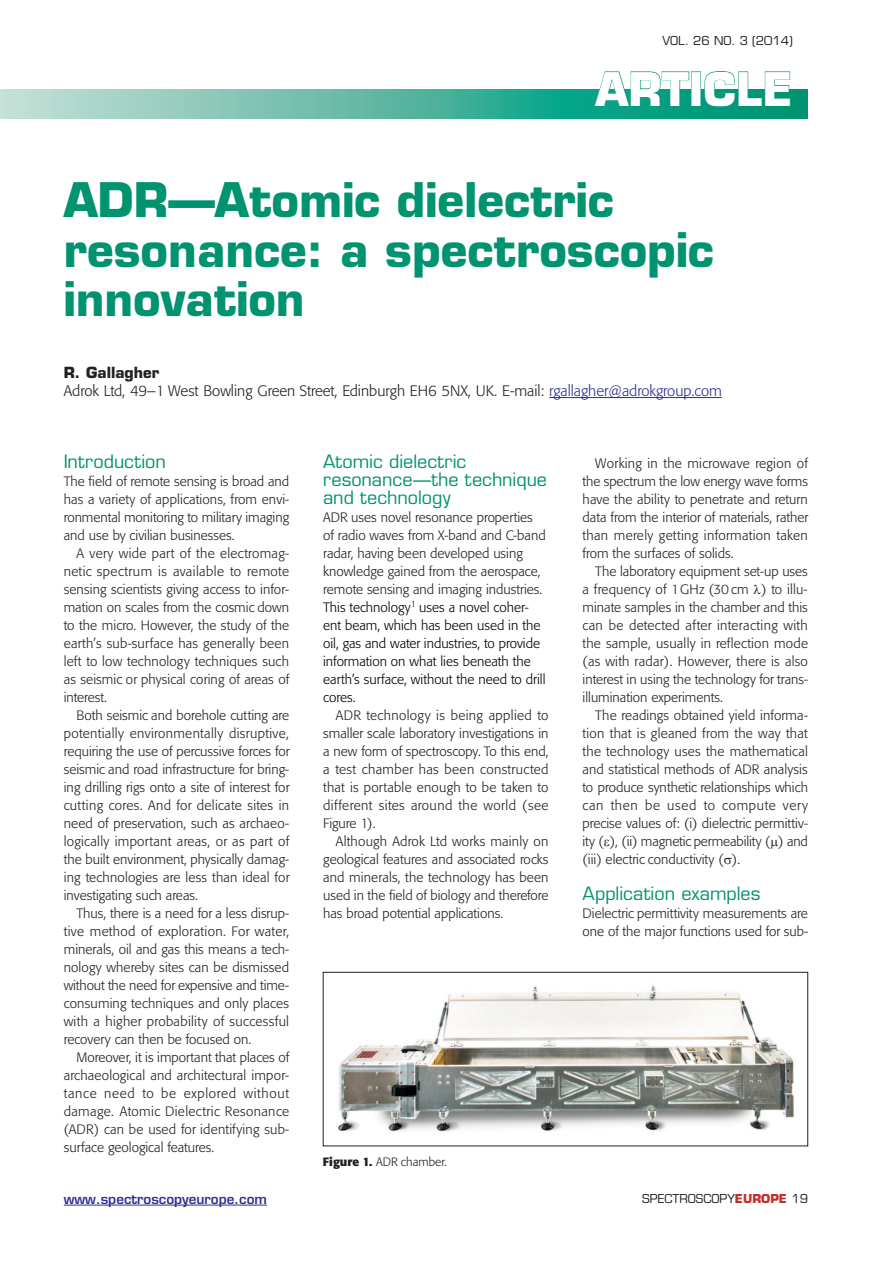
<style>
.page{position:relative;width:893px;height:1263px;background:#fff}
.page>*{position:absolute;margin:0;border:0;box-sizing:border-box;transform-origin:0 0}
.Article_title{font:700 46.5px/49.5px "Eurostile";color:#009370}
.t1{font:700 45px "Eurostile";color:#fff}
.Article_A_Head{font:18px/18px "Eurostile";color:#009370}
.Article_address{font:300 15px "Formata BQ";color:#231f20}
.Article_Author{font:700 15px "Eurostile";color:#231f20}
.Body_indent{font:300 13.5px/18px "Formata BQ";color:#231f20;text-align:justify}
.Body_copy{font:300 13.5px/18px "Formata BQ";color:#000}
.Body_copy-2{font:300 13.5px/18px "Formata BQ";color:#231f20;text-align:justify}
.t2{font:600 13.5px "Eurostile";color:#2e3092}
.t3{font:12px "Eurostile";color:#231f20}
.Article_caption{font:300 12px "Formata BQ";color:#231f20}
.s1{color:#2e3092}
.s2{color:#231f20}
.s3{font-weight:700}
.s4{font-weight:700;color:#c02f2c}
</style>
<div class="page">
<svg style="left:0;top:89px;width:808px;height:29px"></svg>
<svg style="left:594px;top:71px;width:95px;height:35px"></svg>
<div style="left:691px;top:72px;width:10px;height:34px;border:1px solid #009370"></div>
<svg style="left:704px;top:71px;width:87px;height:36px"></svg>
<hr style="left:64px;top:1205px;width:203px;height:1px;background:#2e3092">
<hr style="left:549px;top:397px;width:173px;height:1px;background:#2e3092">
<img style="left:338px;top:984px;width:456px;height:148px">
<div style="left:323px;top:972px;width:485px;height:174px;border:1px solid #231f20"></div>
<p class="t3" style="left:662px;top:33px;width:132px">VOL. 26 NO. 3 (2014)</p>
<h2 class="t1" style="left:596px;top:61px;width:199px">ARTICLE</h2>
<p class="Article_title" style="left:64px;top:175px;width:652px">ADR—Atomic dielectric resonance: a spectroscopic innovation</p>
<p class="Article_Author" style="left:64px;top:363px;width:97px">R. Gallagher</p>
<p class="Article_address" style="left:64px;top:382px;width:660px">Adrok Ltd, 49–1 West Bowling Green Street, Edinburgh EH6 5NX, UK. E-mail: <span class="s1">rgallagher@adrokgroup.com</span></p>
<p class="Article_A_Head" style="left:64px;top:453px;width:104px">Introduction</p>
<p class="Body_copy-2" style="left:64px;top:472px;width:227px">The field of remote sensing is broad and has a variety of applications, from envi&shy;ronmental monitoring to military imaging and use by civilian businesses.</p>
<p class="Body_indent" style="left:64px;top:544px;width:227px;text-indent:13px">A very wide part of the electromag&shy;netic spectrum is available to remote sensing scientists giving access to infor&shy;mation on scales from the cosmic down to the micro. However, the study of the earth’s sub-surface has generally been left to low technology techniques such as seismic or physical coring of areas of interest.</p>
<p class="Body_indent" style="left:64px;top:706px;width:227px;text-indent:13px">Both seismic and borehole cutting are potentially environmentally disruptive, requiring the use of percussive forces for seismic and road infrastructure for bring&shy;ing drilling rigs onto a site of interest for cutting cores. And for delicate sites in need of preservation, such as archaeo&shy;logically important areas, or as part of the built environment, physically damag&shy;ing technologies are less than ideal for investigating such areas.</p>
<p class="Body_indent" style="left:64px;top:904px;width:227px;text-indent:13px">Thus, there is a need for a less disrup&shy;tive method of exploration. For water, minerals, oil and gas this means a tech&shy;nology whereby sites can be dismissed without the need for expensive and time&shy;consuming techniques and only places with a higher probability of successful recovery can then be focused on.</p>
<p class="Body_indent" style="left:64px;top:1048px;width:227px;text-indent:13px">Moreover, it is important that places of archaeological and architectural impor&shy;tance need to be explored without damage. Atomic Dielectric Resonance (ADR) can be used for identifying sub&shy;surface geological features.</p>
<p class="t2" style="left:64px;top:1190px;width:205px">www.spectroscopyeurope.com</p>
<p class="Article_A_Head" style="left:323px;top:453px;width:225px">Atomic dielectric resonance—the technique and technology</p>
<p class="Body_copy" style="left:323px;top:508px;width:224px"><span class="s2">ADR uses novel resonance properties of radio waves from X-band and C-band radar, having been developed using knowledge gained from the aerospace, remote sensing and imaging industries.<br></span>This technology<sup>1</sup> uses a novel coher&shy;ent beam, which has been used in the oil, gas and water industries, to provide information on what lies beneath the earth’s surface, without the need to drill cores.</p>
<p class="Body_indent" style="left:323px;top:706px;width:227px;text-indent:13px">ADR technology is being applied to smaller scale laboratory investigations in a new form of spectroscopy. To this end, a test chamber has been constructed that is portable enough to be taken to different sites around the world (see Figure 1).</p>
<p class="Body_indent" style="left:323px;top:832px;width:227px;text-indent:13px">Although Adrok Ltd works mainly on geological features and associated rocks and minerals, the technology has been used in the field of biology and therefore has broad potential applications.</p>
<p class="Article_caption" style="left:323px;top:1155px;width:126px"><span class="s3">Figure 1.</span> ADR chamber.</p>
<p class="Body_indent" style="left:583px;top:454px;width:227px;text-indent:13px">Working in the microwave region of the spectrum the low energy wave forms have the ability to penetrate and return data from the interior of materials, rather than merely getting information taken from the surfaces of solids.</p>
<p class="Body_indent" style="left:583px;top:562px;width:227px;text-indent:13px">The laboratory equipment set-up uses a frequency of 1GHz (30 cm ) to illu&shy;minate samples in the chamber and this can be detected after interacting with the sample, usually in reflection mode (as with radar). However, there is also interest in using the technology for trans&shy;illumination experiments.</p>
<p class="Body_indent" style="left:583px;top:706px;width:227px;text-indent:13px">The readings obtained yield informa&shy;tion that is gleaned from the way that the technology uses the mathematical and statistical methods of ADR analysis to produce synthetic relationships which can then be used to compute very precise values of: (i) dielectric permittiv&shy;ity ( ), (ii) magnetic permeability ( ) and (iii) electric conductivity ( ).</p>
<p class="Article_A_Head" style="left:583px;top:885px;width:179px">Application examples</p>
<p class="Body_copy-2" style="left:583px;top:904px;width:227px">Dielectric permittivity measurements are one of the major functions used for sub-</p>
<p class="t3" style="left:642px;top:1191px;width:167px">SPECTROSCOPY<span class="s4">EUROPE</span> 19</p>
</div>
